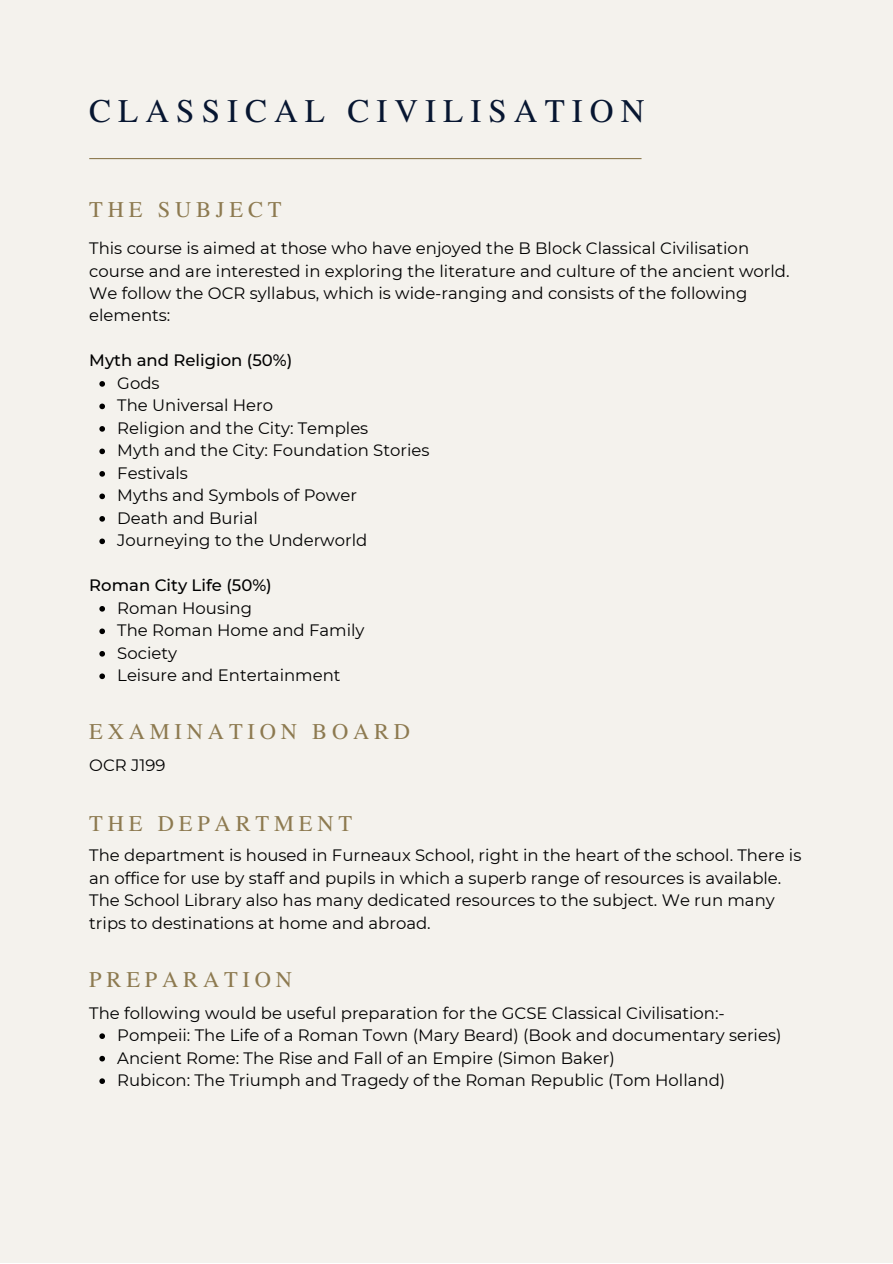
<style>
.page{position:relative;width:893px;height:1264px;background:#fff}
.page>*{position:absolute;margin:0;border:0;box-sizing:border-box;transform-origin:0 0}
.t1{font:33px "Te X Gyre Termes";letter-spacing:.215em;color:#071631}
.t2{font:22.5px "Te X Gyre Termes";letter-spacing:.215em;color:#8d7a50}
.t3{font:16.5px/22.5px "Montserrat";color:#000}
.t4{font:500 16.5px "Montserrat";color:#000}
</style>
<div class="page">
<div style="left:0;top:0;width:892px;height:1262px;background:#f4f2ed"></div>
<svg style="left:99px;top:381px;width:6px;height:6px"></svg>
<svg style="left:99px;top:403px;width:6px;height:6px"></svg>
<svg style="left:99px;top:426px;width:6px;height:5px"></svg>
<svg style="left:99px;top:448px;width:6px;height:6px"></svg>
<svg style="left:99px;top:471px;width:6px;height:5px"></svg>
<svg style="left:99px;top:493px;width:6px;height:6px"></svg>
<svg style="left:99px;top:516px;width:6px;height:5px"></svg>
<svg style="left:99px;top:538px;width:6px;height:6px"></svg>
<svg style="left:99px;top:606px;width:6px;height:5px"></svg>
<svg style="left:99px;top:628px;width:6px;height:6px"></svg>
<svg style="left:99px;top:651px;width:6px;height:5px"></svg>
<svg style="left:99px;top:673px;width:6px;height:6px"></svg>
<svg style="left:99px;top:1033px;width:6px;height:5px"></svg>
<svg style="left:99px;top:1055px;width:6px;height:6px"></svg>
<svg style="left:99px;top:1078px;width:6px;height:5px"></svg>
<hr style="left:89px;top:158px;width:552px;height:1px;background:#8d7a50">
<h1 class="t1" style="left:89px;top:87px;width:556px">CLASSICAL CIVILISATION</h1>
<h2 class="t2" style="left:89px;top:193px;width:194px">THE SUBJECT</h2>
<p class="t3" style="left:89px;top:236px;width:701px">This course is aimed at those who have enjoyed the B Block Classical Civilisation course and are interested in exploring the literature and culture of the ancient world.<br>We follow the OCR syllabus, which is wide-ranging and consists of the following elements:</p>
<p class="t4" style="left:89px;top:349px;width:204px">Myth and Religion (50%)</p>
<p class="t3" style="left:117px;top:371px;width:314px">Gods<br>The Universal Hero<br>Religion and the City: Temples<br>Myth and the City: Foundation Stories<br>Festivals<br>Myths and Symbols of Power<br>Death and Burial<br>Journeying to the Underworld</p>
<p class="t4" style="left:89px;top:574px;width:184px">Roman City Life (50%)</p>
<p class="t3" style="left:117px;top:596px;width:249px">Roman Housing<br>The Roman Home and Family<br>Society<br>Leisure and Entertainment</p>
<h2 class="t2" style="left:89px;top:715px;width:322px">EXAMINATION BOARD</h2>
<p class="t3" style="left:89px;top:753px;width:78px">OCR J199</p>
<h2 class="t2" style="left:89px;top:807px;width:264px">THE DEPARTMENT</h2>
<p class="t3" style="left:89px;top:843px;width:713px">The department is housed in Furneaux School, right in the heart of the school. There is an office for use by staff and pupils in which a superb range of resources is available.<br>The School Library also has many dedicated resources to the subject. We run many trips to destinations at home and abroad.</p>
<h2 class="t2" style="left:89px;top:963px;width:204px">PREPARATION</h2>
<p class="t3" style="left:89px;top:1001px;width:637px">The following would be useful preparation for the GCSE Classical Civilisation:-</p>
<p class="t3" style="left:117px;top:1023px;width:665px">Pompeii: The Life of a Roman Town (Mary Beard) (Book and documentary series)<br>Ancient Rome: The Rise and Fall of an Empire (Simon Baker)<br>Rubicon: The Triumph and Tragedy of the Roman Republic (Tom Holland)</p>
</div>
